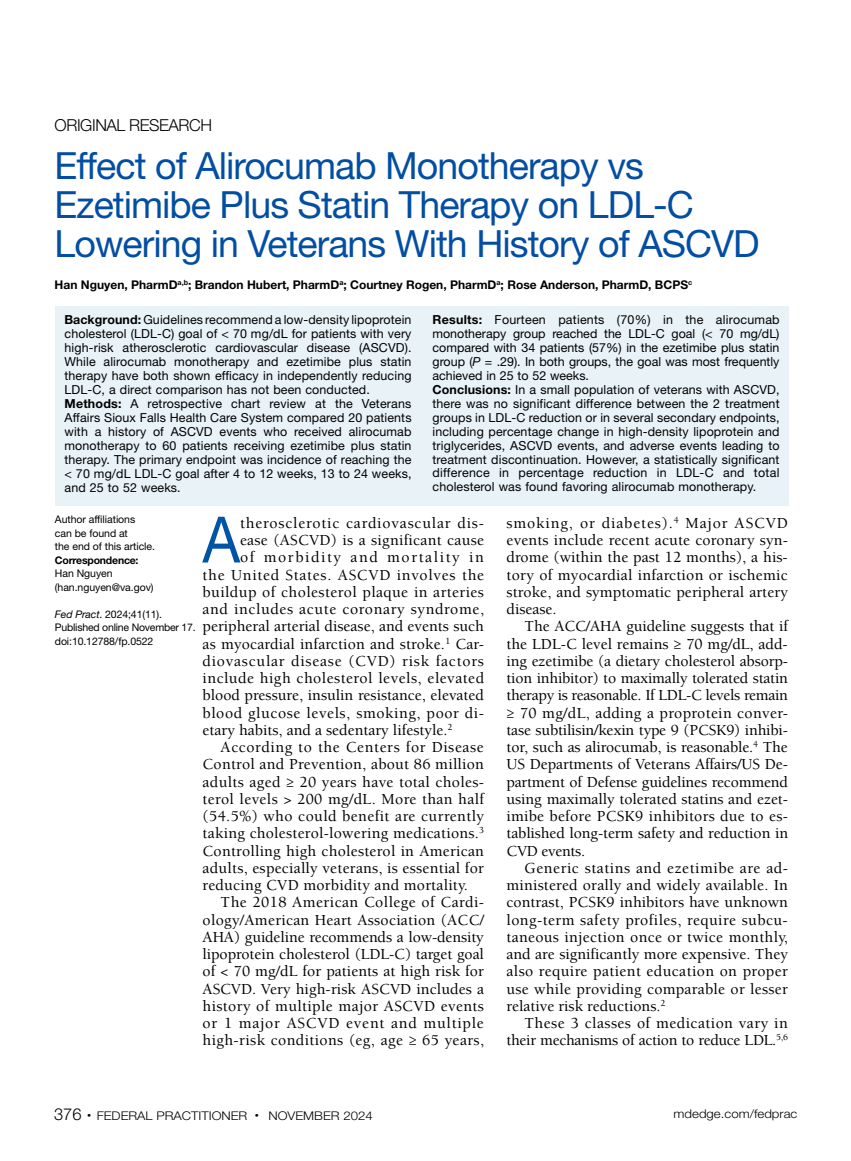
<style>
.page{position:relative;width:851px;height:1161px;background:#fff}
.page>*{position:absolute;margin:0;border:0;box-sizing:border-box;transform-origin:0 0}
.t1{font:64.05px "Helvetica Neue LT Std";color:#0054a6;scale:.9 1}
.t2{font:37.5px/39px "Helvetica Neue LT Std";letter-spacing:-.025em;color:#034ea2}
.t3{font:300 16.5px "Helvetica Neue LT Std";letter-spacing:-.025em;color:#000}
.t4{font:500 15.75px/17.2px "Berkeley Std";letter-spacing:.015em;color:#000;text-align:justify}
.t5{font:500 15.75px "Berkeley Std";letter-spacing:-.005em;color:#000}
.t6{font:500 15.75px/17.2px "Berkeley Std";letter-spacing:-.02em;color:#000;text-align:right}
.t7{font:500 15.75px "Berkeley Std";letter-spacing:.045em;color:#000}
.t8{font:500 15.75px "Berkeley Std";letter-spacing:.035em;color:#000}
.t9{font:500 15.75px "Berkeley Std";letter-spacing:.05em;color:#000}
.t10{font:500 15.75px "Berkeley Std";letter-spacing:.04em;color:#000}
.t11{font:500 15.75px "Berkeley Std";letter-spacing:.1em;color:#000}
.t12{font:12.45px/14px "Helvetica Neue LT Std";letter-spacing:.01em;color:#000}
.t13{font:700 12px "Helvetica Neue LT Std";color:#000}
.t14{font:300 12px "Helvetica Neue LT Std";color:#000;scale:1.1 1}
.t15{font:10.5px/13.5px "Helvetica Neue LT Std";letter-spacing:-.005em;color:#000}
.t16{font:700 10.5px "Helvetica Neue LT Std";letter-spacing:-.02em;color:#000}
.s1{font-weight:700}
.s2{font-style:italic}
.s3{font-size:16.5px}
</style>
<div class="page">
<div style="left:55px;top:306px;width:733px;height:200px;background:#e9f2f7"></div>
<p class="t3" style="left:55px;top:115px;width:159px">ORIGINAL RESEARCH</p>
<h2 class="t2" style="left:55px;top:146px;width:706px">Effect of Alirocumab Monotherapy vs<br>Ezetimibe Plus Statin Therapy on LDL-C<br>Lowering in Veterans With History of ASCVD</h2>
<p class="t13" style="left:55px;top:277px;width:639px">Han Nguyen, PharmD<sup>a,b</sup>; Brandon Hubert, PharmD<sup>a</sup>; Courtney Rogen, PharmD<sup>a</sup>; Rose Anderson, PharmD, BCPS<sup>c</sup></p>
<p class="t12" style="left:64px;top:313px;width:348px"><span class="s1">Background:</span> Guidelines recommend a low-density lipoprotein cholesterol (LDL-C) goal of &lt; 70 mg/dL for patients with very high-risk atherosclerotic cardiovascular disease (ASCVD).<br>While alirocumab monotherapy and ezetimibe plus statin therapy have both shown efficacy in independently reducing LDL-C, a direct comparison has not been conducted.<br><span class="s1">Methods:</span> A retrospective chart review at the Veterans Affairs Sioux Falls Health Care System compared 20 patients with a history of ASCVD events who received alirocumab monotherapy to 60 patients receiving ezetimibe plus statin therapy. The primary endpoint was incidence of reaching the &lt; 70 mg/dL LDL-C goal after 4 to 12 weeks, 13 to 24 weeks, and 25 to 52 weeks.</p>
<p class="t12" style="left:432px;top:313px;width:348px"><span class="s1">Results:</span> Fourteen patients (70%) in the alirocumab monotherapy group reached the LDL-C goal (&lt; 70 mg/dL) compared with 34 patients (57%) in the ezetimibe plus statin group (<span class="s2">P</span> = .29). In both groups, the goal was most frequently achieved in 25 to 52 weeks.<br><span class="s1">Conclusions:</span> In a small population of veterans with ASCVD, there was no significant difference between the 2 treatment groups in LDL-C reduction or in several secondary endpoints, including percentage change in high-density lipoprotein and triglycerides, ASCVD events, and adverse events leading to treatment discontinuation. However, a statistically significant difference in percentage reduction in LDL-C and total cholesterol was found favoring alirocumab monotherapy.</p>
<p class="t15" style="left:55px;top:513px;width:102px">Author affiliations<br>can be found at<br>the end of this article.</p>
<p class="t16" style="left:55px;top:553px;width:85px">Correspondence:</p>
<p class="t15" style="left:55px;top:567px;width:100px">Han Nguyen (han.nguyen@va.gov)</p>
<p class="t15" style="left:55px;top:607px;width:142px"><span class="s2">Fed Pract</span>. 2024;41(11).<br>Published online November 17. doi:10.12788/fp.0522</p>
<h1 class="t1" style="left:202px;top:502px;width:43px">A</h1>
<p class="t9" style="left:240px;top:515px;width:246px">therosclerotic cardiovascular dis-</p>
<p class="t4" style="left:240px;top:532px;width:246px">ease (ASCVD) is a significant cause</p>
<p class="t11" style="left:240px;top:549px;width:245px">of morbidity and mortality in</p>
<p class="t7" style="left:203px;top:566px;width:283px">the United States. ASCVD involves the</p>
<p class="t4" style="left:203px;top:584px;width:283px">buildup of cholesterol plaque in arteries</p>
<p class="t10" style="left:203px;top:601px;width:283px">and includes acute coronary syndrome,</p>
<p class="t4" style="left:203px;top:618px;width:283px">peripheral arterial disease, and events such</p>
<p class="t4" style="left:203px;top:635px;width:283px">as myocardial infarction and stroke.<sup>1</sup> Car-</p>
<p class="t7" style="left:202px;top:653px;width:283px">diovascular disease (CVD) risk factors</p>
<p class="t4" style="left:202px;top:670px;width:283px">include high cholesterol levels, elevated</p>
<p class="t4" style="left:202px;top:687px;width:283px">blood pressure, insulin resistance, elevated</p>
<p class="t8" style="left:202px;top:704px;width:283px">blood glucose levels, smoking, poor di-</p>
<p class="t4" style="left:202px;top:722px;width:251px">etary habits, and a sedentary lifestyle.<sup>2</sup></p>
<p class="t8" style="left:221px;top:739px;width:265px">According to the Centers for Disease</p>
<p class="t4" style="left:202px;top:756px;width:283px">Control and Prevention, about 86 million</p>
<p class="t4" style="left:202px;top:773px;width:283px">adults aged ≥ 20 years have total choles-</p>
<p class="t4" style="left:202px;top:791px;width:283px">terol levels &gt; 200 mg/dL. More than half</p>
<p class="t4" style="left:202px;top:808px;width:283px">(54.5%) who could benefit are currently</p>
<p class="t4" style="left:202px;top:825px;width:283px">taking cholesterol-lowering medications.<sup>3</sup></p>
<p class="t4" style="left:203px;top:842px;width:283px">Controlling high cholesterol in American</p>
<p class="t4" style="left:203px;top:860px;width:283px">adults, especially veterans, is essential for</p>
<p class="t4" style="left:203px;top:877px;width:267px">reducing CVD morbidity and mortality.</p>
<p class="t4" style="left:221px;top:894px;width:265px">The 2018 American College of Cardi-</p>
<p class="t4" style="left:203px;top:911px;width:283px">ology/American Heart Association (ACC/</p>
<p class="t5" style="left:203px;top:929px;width:283px">AHA) guideline recommends a low-density</p>
<p class="t5" style="left:203px;top:946px;width:283px">lipoprotein cholesterol (LDL-C) target goal</p>
<p class="t4" style="left:203px;top:963px;width:283px">of &lt; 70 mg/dL for patients at high risk for</p>
<p class="t4" style="left:203px;top:980px;width:283px">ASCVD. Very high-risk ASCVD includes a</p>
<p class="t4" style="left:203px;top:998px;width:283px">history of multiple major ASCVD events</p>
<p class="t9" style="left:203px;top:1015px;width:283px">or 1 major ASCVD event and multiple</p>
<p class="t4" style="left:203px;top:1032px;width:283px">high-risk conditions (eg, age ≥ 65 years,</p>
<p class="t4" style="left:506px;top:515px;width:283px">smoking, or diabetes).<sup>4</sup> Major ASCVD events include recent acute coronary syn&shy;drome (within the past 12 months), a his&shy;tory of myocardial infarction or ischemic stroke, and symptomatic peripheral artery disease.</p>
<p class="t4" style="left:506px;top:618px;width:283px;text-indent:18px">The ACC/AHA guideline suggests that if the LDL-C level remains ≥ 70 mg/dL, add&shy;ing ezetimibe (a dietary cholesterol absorp&shy;tion inhibitor) to maximally tolerated statin therapy is reasonable. If LDL-C levels remain ≥ 70 mg/dL, adding a proprotein conver&shy;tase subtilisin/kexin type 9 (PCSK9) inhibi&shy;tor, such as alirocumab, is reasonable.<sup>4</sup> The US Departments of Veterans Affairs/US De&shy;partment of Defense guidelines recommend using maximally tolerated statins and ezet&shy;imibe before PCSK9 inhibitors due to es&shy;tablished long-term safety and reduction in CVD events.</p>
<p class="t4" style="left:506px;top:860px;width:283px;text-indent:18px">Generic statins and ezetimibe are ad&shy;ministered orally and widely available. In contrast, PCSK9 inhibitors have unknown long-term safety profiles, require subcu&shy;taneous injection once or twice monthly, and are significantly more expensive. They also require patient education on proper use while providing comparable or lesser relative risk reductions.<sup>2</sup></p>
<p class="t6" style="left:506px;top:1015px;width:283px">These 3 classes of medication vary in their mechanisms of action to reduce LDL.<sup>5,6</sup></p>
<p class="t14" style="left:54px;top:1108px;width:291px"><span class="s3">376</span> <sup>•</sup> FEDERAL PRACTITIONER <sup>•</sup> NOVEMBER 2024</p>
<p class="t14" style="left:673px;top:1107px;width:114px">mdedge.com/fedprac</p>
</div>
